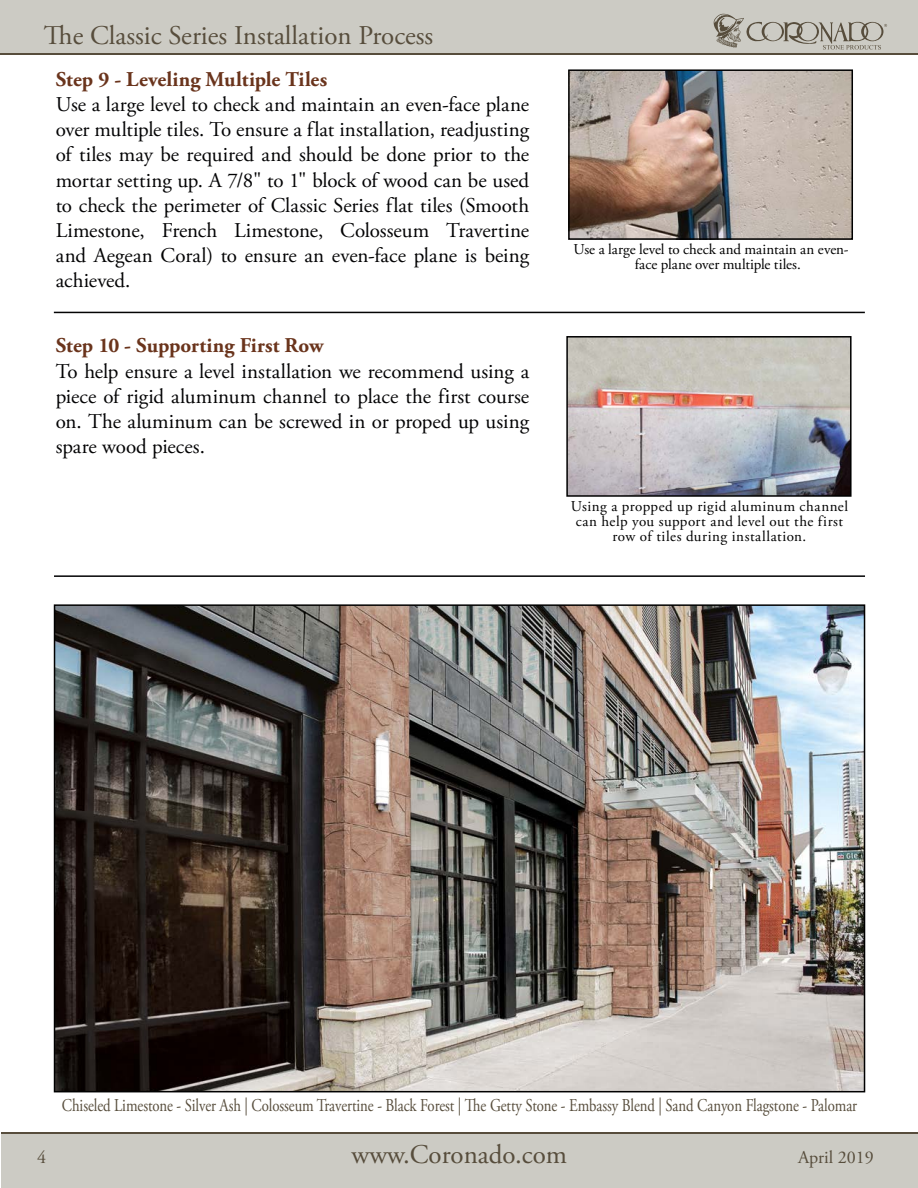
<style>
.page{position:relative;width:918px;height:1188px;background:#fff}
.page>*{position:absolute;margin:0;border:0;box-sizing:border-box;transform-origin:0 0}
.t1{font:27px "Adobe Garamond Pro";color:#574d3c}
.t2{font:21px/25.2px "Adobe Garamond Pro";color:#030304;text-align:justify}
.t3{font:700 21px "Adobe Garamond Pro";color:#6a341c}
.t4{font:18px "Adobe Garamond Pro";letter-spacing:-.005em;color:#574d3c;scale:.82 1}
.t5{font:18px "Adobe Garamond Pro";letter-spacing:-.005em;color:#574d3c}
.t6{font:15px/15px "Adobe Garamond Pro";letter-spacing:.02em;color:#000;text-align:center}
.t7{font:15px/15px "Adobe Garamond Pro";color:#000}
</style>
<div class="page">
<div style="left:0;top:0;width:918px;height:54px;background:#cccbc4"></div>
<div style="left:1px;top:1134px;width:917px;height:54px;background:#cccbc4"></div>
<hr style="left:0;top:53px;width:918px;height:2px;background:#574d3c">
<hr style="left:1px;top:1132px;width:917px;height:2px;background:#574d3c">
<svg style="left:714px;top:14px;width:173px;height:36px"></svg>
<hr style="left:54px;top:312px;width:811px;height:1px;background:#030304">
<img style="left:571px;top:72px;width:279px;height:165px">
<div style="left:568px;top:69px;width:285px;height:171px;border:2px solid #000"></div>
<img style="left:569px;top:339px;width:280px;height:155px">
<div style="left:566px;top:336px;width:286px;height:161px;border:2px solid #000"></div>
<hr style="left:54px;top:575px;width:811px;height:2px;background:#030304">
<img style="left:57px;top:607px;width:805px;height:482px">
<p class="t1" style="left:44px;top:19px;width:391px">The Classic Series Installation Process</p>
<p class="t3" style="left:56px;top:67px;width:273px">Step 9 - Leveling Multiple Tiles</p>
<p class="t2" style="left:56px;top:92px;width:475px">Use a large level to check and maintain an even-face plane over multiple tiles. To ensure a flat installation, readjusting of tiles may be required and should be done prior to the mortar setting up. A 7/8" to 1" block of wood can be used to check the perimeter of Classic Series flat tiles (Smooth Limestone, French Limestone, Colosseum Travertine and Aegean Coral) to ensure an even-face plane is being achieved.</p>
<p class="t3" style="left:56px;top:333px;width:269px">Step 10 - Supporting First Row</p>
<p class="t2" style="left:56px;top:359px;width:475px">To help ensure a level installation we recommend using a piece of rigid aluminum channel to place the first course on. The aluminum can be screwed in or proped up using spare wood pieces.</p>
<p class="t7" style="left:635px;top:242px;width:215px;text-indent:-61px">Use a large level to check and maintain an even&shy;face plane over multiple tiles.</p>
<p class="t6" style="left:571px;top:499px;width:279px">Using a propped up rigid aluminum channel can help you support and level out the first row of tiles during installation.</p>
<p class="t4" style="left:62px;top:1094px;width:971px">Chiseled Limestone - Silver Ash | Colosseum Travertine - Black Forest | The Getty Stone - Embassy Blend | Sand Canyon Flagstone - Palomar</p>
<p class="t1" style="left:352px;top:1138px;width:217px">www.Coronado.com</p>
<p class="t5" style="left:37px;top:1146px;width:10px">4</p>
<p class="t5" style="left:798px;top:1146px;width:77px">April 2019</p>
</div>
